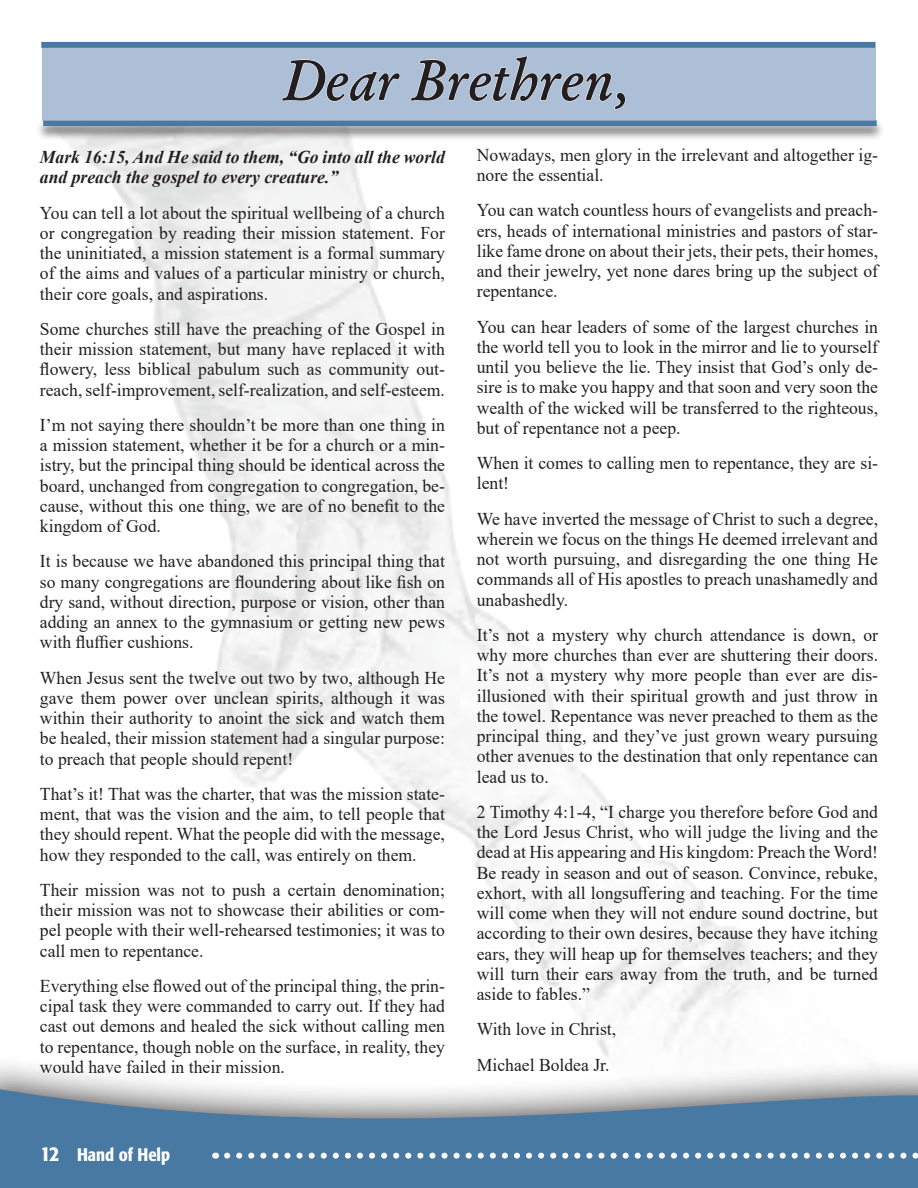
<style>
.page{position:relative;width:918px;height:1188px;background:#fff}
.page>*{position:absolute;margin:0;border:0;box-sizing:border-box;transform-origin:0 0}
.t1{font:italic 600 57px "Garamond";color:#231f20;scale:.96 1}
.t2{font:18px/20.2px "Times New Roman";color:#231f20;text-align:justify}
.t3{font:italic 700 18px/20.2px "Times New Roman";color:#231f20}
.No_Spacing{font:500 condensed 18px "Formata";color:#fff}
.s1{font-size:21px}
</style>
<div class="page">
<div style="left:0;top:1054px;width:918px;height:134px;background:#231f20;opacity:.8"></div>
<svg style="left:0;top:1088px;width:918px;height:100px;background:#6389aa"></svg>
<svg style="left:227px;top:1153px;width:691px;height:6px"></svg>
<div style="left:41px;top:42px;width:835px;height:6px;background:#4879a3"></div>
<div style="left:36px;top:119px;width:848px;height:22px;background:#231f20;opacity:.75"></div>
<div style="left:43px;top:120px;width:834px;height:6px;background:#4879a3"></div>
<div style="left:42px;top:48px;width:834px;height:72px;background:#acbfd6"></div>
<svg style="left:282px;top:59px;width:118px;height:43px"></svg>
<svg style="left:410px;top:55px;width:216px;height:55px"></svg>
<p class="t1" style="left:282px;top:42px;width:361px">Dear Brethren,</p>
<p class="t3" style="left:40px;top:146px;width:407px">Mark 16:15, And He said to them, “Go into all the world and preach the gospel to every creature.”</p>
<p class="t2" style="left:40px;top:202px;width:407px">You can tell a lot about the spiritual wellbeing of a church or congregation by reading their mission statement. For the uninitiated, a mission statement is a formal summary of the aims and values of a particular ministry or church, their core goals, and aspirations.</p>
<p class="t2" style="left:40px;top:318px;width:407px">Some churches still have the preaching of the Gospel in their mission statement, but many have replaced it with flowery, less biblical pabulum such as community out&shy;reach, self-improvement, self-realization, and self-esteem.</p>
<p class="t2" style="left:40px;top:414px;width:407px">I’m not saying there shouldn’t be more than one thing in a mission statement, whether it be for a church or a min&shy;istry, but the principal thing should be identical across the board, unchanged from congregation to congregation, be&shy;cause, without this one thing, we are of no benefit to the kingdom of God.</p>
<p class="t2" style="left:40px;top:551px;width:407px">It is because we have abandoned this principal thing that so many congregations are floundering about like fish on dry sand, without direction, purpose or vision, other than adding an annex to the gymnasium or getting new pews with fluffier cushions.</p>
<p class="t2" style="left:40px;top:667px;width:407px">When Jesus sent the twelve out two by two, although He gave them power over unclean spirits, although it was within their authority to anoint the sick and watch them be healed, their mission statement had a singular purpose: to preach that people should repent!</p>
<p class="t2" style="left:40px;top:783px;width:407px">That’s it! That was the charter, that was the mission state&shy;ment, that was the vision and the aim, to tell people that they should repent. What the people did with the message, how they responded to the call, was entirely on them.</p>
<p class="t2" style="left:40px;top:879px;width:407px">Their mission was not to push a certain denomination; their mission was not to showcase their abilities or com&shy;pel people with their well-rehearsed testimonies; it was to call men to repentance.</p>
<p class="t2" style="left:40px;top:975px;width:407px">Everything else flowed out of the principal thing, the prin&shy;cipal task they were commanded to carry out. If they had cast out demons and healed the sick without calling men to repentance, though noble on the surface, in reality, they would have failed in their mission.</p>
<p class="No_Spacing" style="left:40px;top:1143px;width:131px"><span class="s1">12</span> Hand of Help</p>
<p class="t2" style="left:477px;top:144px;width:403px">Nowadays, men glory in the irrelevant and altogether ig&shy;nore the essential.</p>
<p class="t2" style="left:477px;top:200px;width:403px">You can watch countless hours of evangelists and preach&shy;ers, heads of international ministries and pastors of star&shy;like fame drone on about their jets, their pets, their homes, and their jewelry, yet none dares bring up the subject of repentance.</p>
<p class="t2" style="left:477px;top:316px;width:403px">You can hear leaders of some of the largest churches in the world tell you to look in the mirror and lie to yourself until you believe the lie. They insist that God’s only de&shy;sire is to make you happy and that soon and very soon the wealth of the wicked will be transferred to the righteous, but of repentance not a peep.</p>
<p class="t2" style="left:477px;top:453px;width:403px">When it comes to calling men to repentance, they are si&shy;lent!</p>
<p class="t2" style="left:477px;top:508px;width:403px">We have inverted the message of Christ to such a degree, wherein we focus on the things He deemed irrelevant and not worth pursuing, and disregarding the one thing He commands all of His apostles to preach unashamedly and unabashedly.</p>
<p class="t2" style="left:477px;top:624px;width:403px">It’s not a mystery why church attendance is down, or why more churches than ever are shuttering their doors.<br>It’s not a mystery why more people than ever are dis&shy;illusioned with their spiritual growth and just throw in the towel. Repentance was never preached to them as the principal thing, and they’ve just grown weary pursuing other avenues to the destination that only repentance can lead us to.</p>
<p class="t2" style="left:477px;top:801px;width:403px">2 Timothy 4:1-4, “I charge you therefore before God and the Lord Jesus Christ, who will judge the living and the dead at His appearing and His kingdom: Preach the Word!<br>Be ready in season and out of season. Convince, rebuke, exhort, with all longsuffering and teaching. For the time will come when they will not endure sound doctrine, but according to their own desires, because they have itching ears, they will heap up for themselves teachers; and they will turn their ears away from the truth, and be turned aside to fables.”</p>
<p class="t2" style="left:477px;top:1019px;width:141px">With love in Christ,</p>
<p class="t2" style="left:477px;top:1054px;width:134px">Michael Boldea Jr.</p>
</div>
